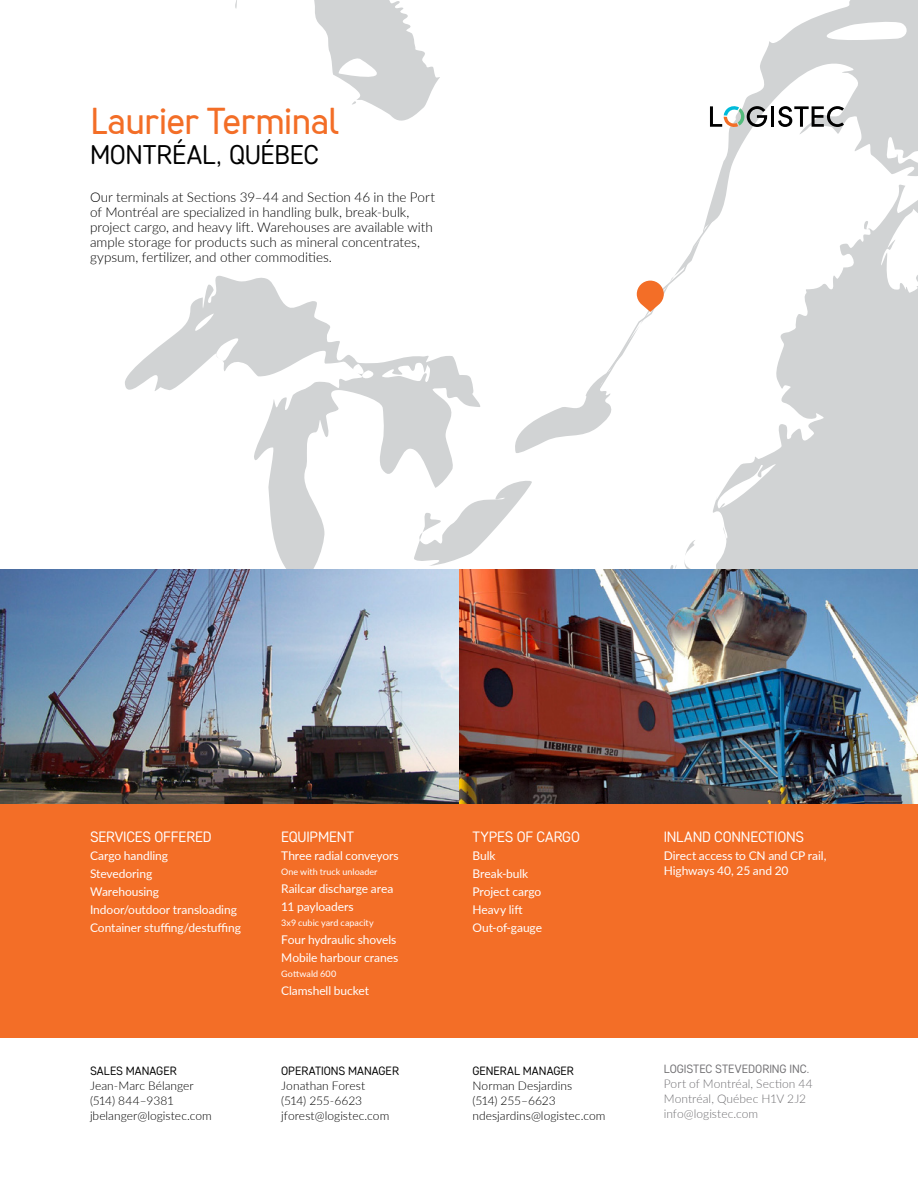
<style>
.page{position:relative;width:918px;height:1188px;background:#fff}
.page>*{position:absolute;margin:0;border:0;box-sizing:border-box;transform-origin:0 0}
.t1{font:700 37.5px "Merlo";letter-spacing:-.01em;color:#f36e27}
.t2{font:27px "Core Sans DS35";letter-spacing:-.015em;color:#000}
.t3{font:15px "Core Sans DS35";letter-spacing:-.015em;color:#fff}
.t4{font:300 13.5px/15px "Lato";color:#000}
.t5{font:12px/18px "Lato";letter-spacing:-.005em;color:#fff}
.t6{font:300 12px/15px "Lato";color:#000}
.t7{font:300 12px/15px "Lato";letter-spacing:.005em;color:#717073}
.t8{font:12px "Core Sans DS35";letter-spacing:-.005em;color:#000}
.t9{font:12px "Core Sans DS35";letter-spacing:-.005em;color:#717073}
.t10{font:9px "Lato";letter-spacing:.005em;color:#fff}
</style>
<div class="page">
<div style="left:0;top:804px;width:918px;height:234px;background:#f36e27"></div>
<svg style="left:0;top:0;width:918px;height:570px"></svg>
<svg style="left:596px;top:215px;width:121px;height:179px"></svg>
<img style="left:0;top:570px;width:918px;height:234px">
<hr style="left:771px;top:106px;width:3px;height:21px;background:#000">
<svg style="left:778px;top:106px;width:66px;height:21px"></svg>
<svg style="left:710px;top:106px;width:57px;height:21px"></svg>
<h1 class="t1" style="left:90px;top:99px;width:251px">Laurier Terminal</h1>
<h2 class="t2" style="left:90px;top:138px;width:231px">MONTRÉAL, QUÉBEC</h2>
<p class="t4" style="left:90px;top:190px;width:347px">Our terminals at Sections 39–44 and Section 46 in the Port of Montréal are specialized in handling bulk, break-bulk, project cargo, and heavy lift. Warehouses are available with ample storage for products such as mineral concentrates, gypsum, fertilizer, and other commodities.</p>
<p class="t3" style="left:90px;top:827px;width:123px">SERVICES OFFERED</p>
<p class="t5" style="left:90px;top:846px;width:153px">Cargo handling<br>Stevedoring<br>Warehousing<br>Indoor/outdoor transloading<br>Container stuffing/destuffing</p>
<p class="t8" style="left:90px;top:1063px;width:88px">SALES MANAGER</p>
<p class="t6" style="left:90px;top:1078px;width:123px">Jean-Marc Bélanger (514) 844–9381 jbelanger@logistec.com</p>
<p class="t3" style="left:281px;top:827px;width:74px">EQUIPMENT</p>
<p class="t5" style="left:281px;top:846px;width:119px">Three radial conveyors</p>
<p class="t10" style="left:281px;top:865px;width:98px">One with truck unloader</p>
<p class="t5" style="left:281px;top:879px;width:114px">Railcar discharge area<br>11 payloaders</p>
<p class="t10" style="left:281px;top:916px;width:94px">3x9 cubic yard capacity</p>
<p class="t5" style="left:281px;top:930px;width:118px">Four hydraulic shovels<br>Mobile harbour cranes</p>
<p class="t10" style="left:281px;top:967px;width:57px">Gottwald 600</p>
<p class="t5" style="left:281px;top:981px;width:89px">Clamshell bucket</p>
<p class="t8" style="left:281px;top:1063px;width:119px">OPERATIONS MANAGER</p>
<p class="t6" style="left:281px;top:1078px;width:110px">Jonathan Forest (514) 255-6623 jforest@logistec.com</p>
<p class="t3" style="left:472px;top:827px;width:109px">TYPES OF CARGO</p>
<p class="t5" style="left:472px;top:846px;width:71px">Bulk<br>Break-bulk<br>Project cargo<br>Heavy lift<br>Out-of-gauge</p>
<p class="t8" style="left:473px;top:1063px;width:103px">GENERAL MANAGER</p>
<p class="t6" style="left:473px;top:1078px;width:134px">Norman Desjardins<br>(514) 255–6623 ndesjardins@logistec.com</p>
<p class="t3" style="left:664px;top:827px;width:142px">INLAND CONNECTIONS</p>
<p class="t5" style="left:664px;top:847px;width:164px;line-height:15px">Direct access to CN and CP rail,<br>Highways 40, 25 and 20</p>
<p class="t9" style="left:664px;top:1061px;width:147px">LOGISTEC STEVEDORING INC.</p>
<p class="t7" style="left:664px;top:1075px;width:151px">Port of Montréal, Section 44<br>Montréal, Québec H1V 2J2 info@logistec.com</p>
</div>
